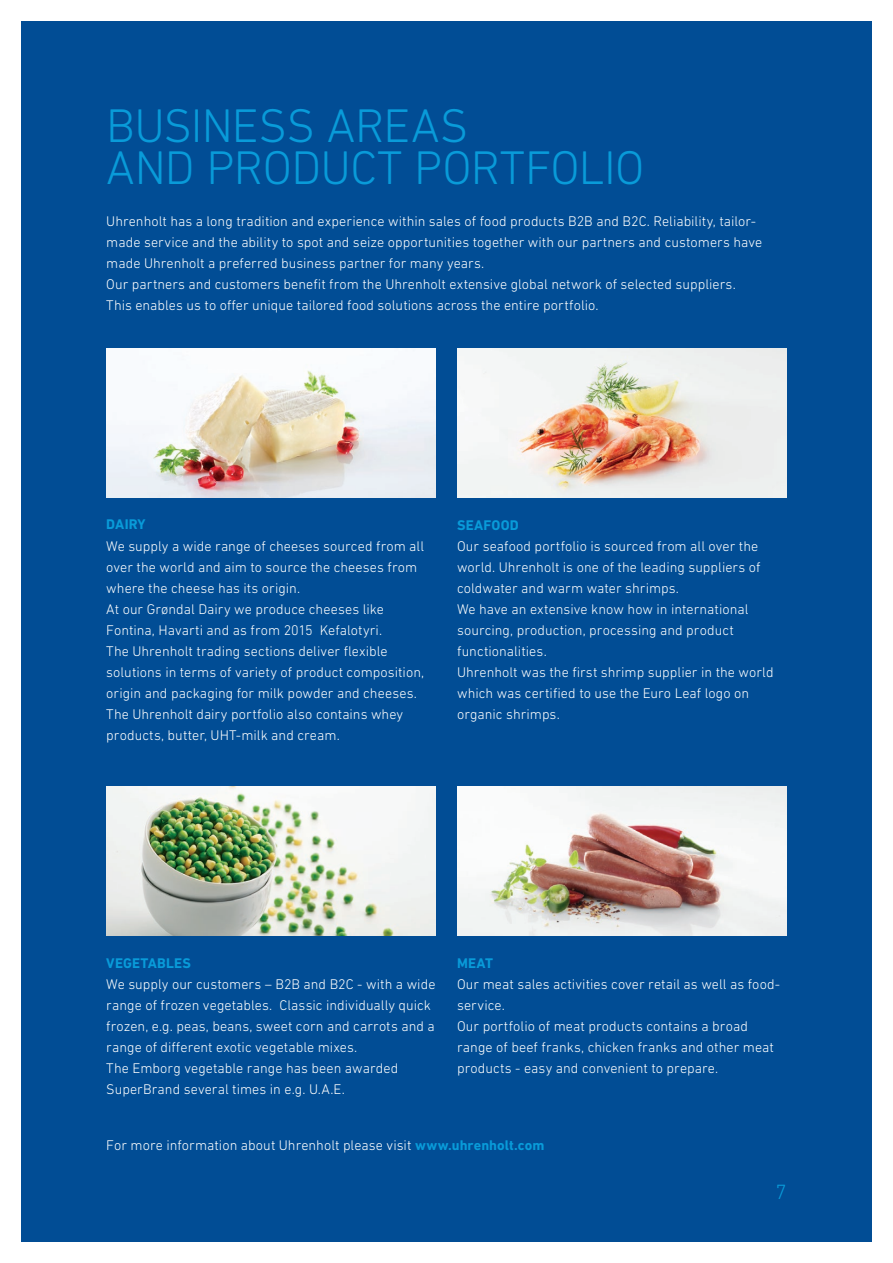
<style>
.page{position:relative;width:893px;height:1263px;background:#fff}
.page>*{position:absolute;margin:0;border:0;box-sizing:border-box;transform-origin:0 0}
.t1{font:300 48px/42px "DIN Next LT Pro";letter-spacing:-.015em;color:#099bd9}
.t2{font:300 21px "DIN Next LT Pro";color:#099bd9}
.t3{font:300 14.25px/21px "DIN Next LT Pro";letter-spacing:.005em;color:#fff}
.t4{font:700 14.25px "DIN Next LT Pro";letter-spacing:.01em;color:#099bd9}
.s1{font-weight:700;color:#099bd9}
</style>
<div class="page">
<div style="left:21px;top:21px;width:851px;height:1221px;background:#014d95"></div>
<img style="left:106px;top:349px;width:330px;height:148px">
<img style="left:457px;top:787px;width:330px;height:148px">
<img style="left:457px;top:349px;width:330px;height:148px">
<img style="left:106px;top:787px;width:330px;height:148px">
<h1 class="t1" style="left:106px;top:104px;width:540px">BUSINESS AREAS<br>AND PRODUCT PORTFOLIO</h1>
<p class="t3" style="left:106px;top:211px;width:657px">Uhrenholt has a long tradition and experience within sales of food products B2B and B2C. Reliability, tailor&shy;made service and the ability to spot and seize opportunities together with our partners and customers have made Uhrenholt a preferred business partner for many years.<br>Our partners and customers benefit from the Uhrenholt extensive global network of selected suppliers.<br>This enables us to offer unique tailored food solutions across the entire portfolio.</p>
<p class="t4" style="left:106px;top:516px;width:41px">DAIRY</p>
<p class="t3" style="left:106px;top:535px;width:319px">We supply a wide range of cheeses sourced from all over the world and aim to source the cheeses from where the cheese has its origin.<br>At our Grøndal Dairy we produce cheeses like Fontina, Havarti and as from 2015 Kefalotyri.<br>The Uhrenholt trading sections deliver flexible solutions in terms of variety of product composition, origin and packaging for milk powder and cheeses.<br>The Uhrenholt dairy portfolio also contains whey products, butter, UHT-milk and cream.</p>
<p class="t4" style="left:457px;top:516px;width:63px">SEAFOOD</p>
<p class="t3" style="left:457px;top:535px;width:318px">Our seafood portfolio is sourced from all over the world. Uhrenholt is one of the leading suppliers of coldwater and warm water shrimps.<br>We have an extensive know how in international sourcing, production, processing and product functionalities.<br>Uhrenholt was the first shrimp supplier in the world which was certified to use the Euro Leaf logo on organic shrimps.</p>
<p class="t4" style="left:106px;top:954px;width:86px">VEGETABLES</p>
<p class="t3" style="left:106px;top:973px;width:331px">We supply our customers – B2B and B2C - with a wide range of frozen vegetables. Classic individually quick frozen, e.g. peas, beans, sweet corn and carrots and a range of different exotic vegetable mixes.<br>The Emborg vegetable range has been awarded SuperBrand several times in e.g. U.A.E.</p>
<p class="t4" style="left:457px;top:954px;width:37px">MEAT</p>
<p class="t3" style="left:457px;top:973px;width:325px">Our meat sales activities cover retail as well as food&shy;service.<br>Our portfolio of meat products contains a broad range of beef franks, chicken franks and other meat products - easy and convenient to prepare.</p>
<p class="t3" style="left:106px;top:1135px;width:440px">For more information about Uhrenholt please visit <span class="s1">www.uhrenholt.com</span></p>
<h2 class="t2" style="left:775px;top:1180px;width:13px">7</h2>
</div>
